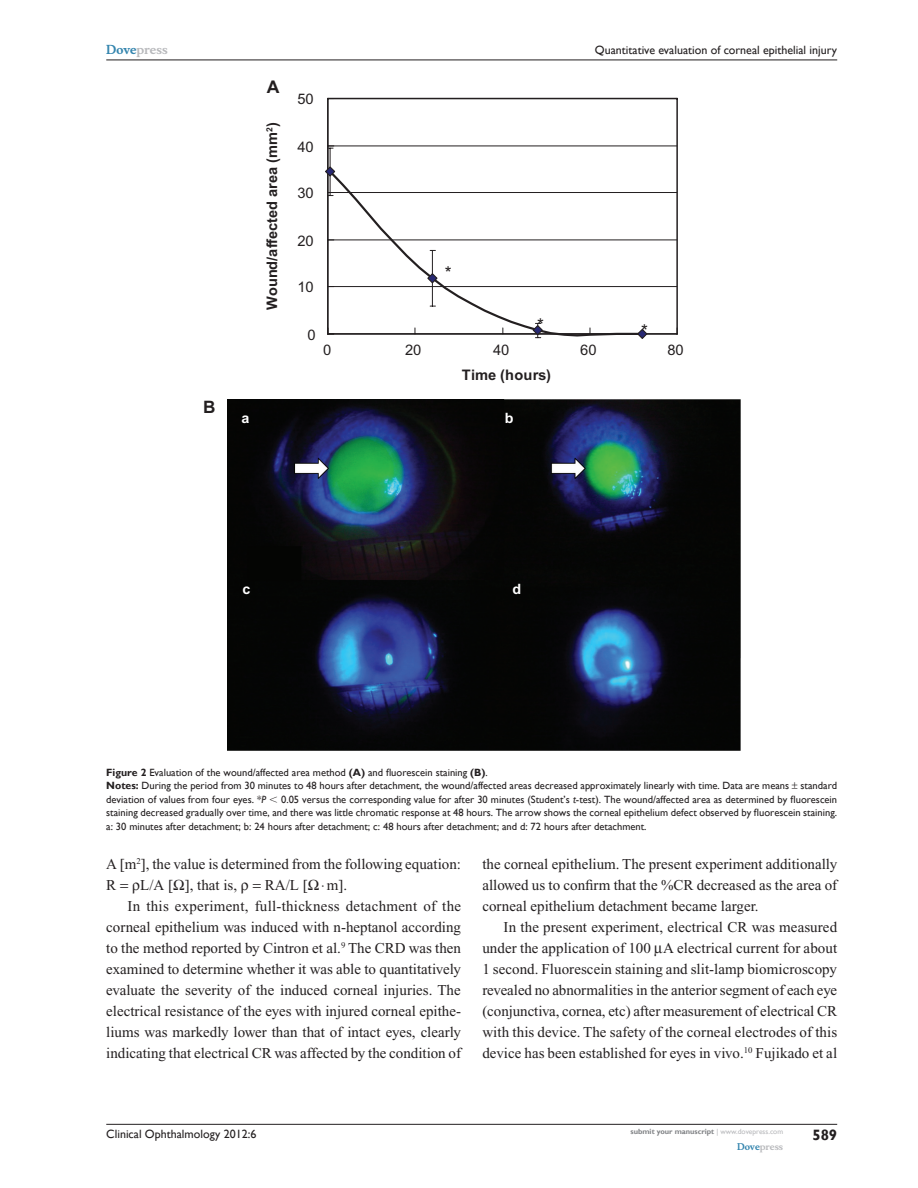
<style>
.page{position:relative;width:918px;height:1188px;background:#fff}
.page>*{position:absolute;margin:0;border:0;box-sizing:border-box;transform-origin:0 0}
.t1{font:17.4px "Arial";color:#231f20}
.t2{font:700 17.4px "Arial";color:#231f20}
.t3{font:700 17.1px "Arial";color:#231f20}
.t4{font:15px/21px "Times New Roman";color:#231f20;text-align:justify}
.t5{font:700 15px "Gill Sans";color:#231f20}
.t6{font:700 14.55px "Arial";color:#231f20}
.t7{font:14.55px "Arial";letter-spacing:-.015em;color:#231f20}
.t8{font:700 14.25px "Arial";color:#fff}
.t9{font:12px "Gill Sans";color:#231f20}
.t10{font:700 12px "Musee";color:#b8b9bc}
.t11{font:10.5px/13.5px "Gill Sans";color:#231f20}
.t12{font:700 9px "Musee";color:#b8b9bc}
.t13{font:700 7.5px "Gill Sans";color:#808285}
.s1{color:#3485ae}
.s2{font-weight:700}
.s3{font-style:italic}
.s4{font-family:"Mathematical Pi One"}
.s5{font-weight:400;color:#b8b9bc}
</style>
<div class="page">
<hr style="left:328px;top:146px;width:349px;height:1px;background:#231f20">
<hr style="left:328px;top:192px;width:349px;height:1px;background:#231f20">
<hr style="left:328px;top:240px;width:349px;height:1px;background:#231f20">
<hr style="left:328px;top:286px;width:349px;height:1px;background:#231f20">
<hr style="left:328px;top:98px;width:349px;height:1px;background:#231f20">
<hr style="left:676px;top:99px;width:2px;height:235px;background:#231f20">
<hr style="left:328px;top:333px;width:349px;height:2px;background:#231f20">
<hr style="left:327px;top:99px;width:2px;height:235px;background:#231f20">
<svg style="left:327px;top:176px;width:318px;height:161px"></svg>
<svg style="left:325px;top:146px;width:11px;height:50px"></svg>
<svg style="left:426px;top:250px;width:13px;height:57px"></svg>
<svg style="left:532px;top:323px;width:12px;height:15px"></svg>
<svg style="left:636px;top:328px;width:12px;height:11px"></svg>
<img style="left:228px;top:399px;width:512px;height:352px">
<hr style="left:106px;top:1124px;width:731px;height:1px;background:#231f20">
<hr style="left:106px;top:60px;width:731px;height:1px;background:#231f20">
<p class="t10" style="left:106px;top:43px;width:63px"><span class="s1">Dove</span>press</p>
<p class="t3" style="left:203px;top:396px;width:14px">B</p>
<p class="t2" style="left:267px;top:76px;width:14px">A</p>
<p class="t6" style="left:264px;top:310px;width:189px;rotate:-90deg">Wound/affected area (mm<sup>2</sup>)</p>
<p class="t9" style="left:595px;top:43px;width:244px">Quantitative evaluation of corneal epithelial injury</p>
<p class="t7" style="left:298px;top:91px;width:18px">50</p>
<p class="t7" style="left:298px;top:138px;width:18px">40</p>
<p class="t7" style="left:298px;top:185px;width:18px">30</p>
<p class="t7" style="left:298px;top:232px;width:18px">20</p>
<p class="t7" style="left:298px;top:279px;width:18px">10</p>
<p class="t1" style="left:445px;top:263px;width:8px">*</p>
<p class="t7" style="left:307px;top:326px;width:10px">0</p>
<p class="t1" style="left:537px;top:315px;width:8px">*</p>
<p class="t1" style="left:641px;top:321px;width:8px">*</p>
<p class="t7" style="left:323px;top:342px;width:10px">0</p>
<p class="t7" style="left:405px;top:342px;width:18px">20</p>
<p class="t7" style="left:493px;top:342px;width:18px">40</p>
<p class="t7" style="left:580px;top:342px;width:18px">60</p>
<p class="t7" style="left:667px;top:342px;width:18px">80</p>
<p class="t6" style="left:462px;top:367px;width:91px">Time (hours)</p>
<p class="t8" style="left:242px;top:410px;width:9px">a</p>
<p class="t8" style="left:505px;top:410px;width:10px">b</p>
<p class="t8" style="left:243px;top:580px;width:9px">c</p>
<p class="t8" style="left:512px;top:580px;width:10px">d</p>
<p class="t11" style="left:106px;top:766px;width:732px"><span class="s2">Figure 2</span> Evaluation of the wound/affected area method <span class="s2">(A)</span> and fluorescein staining <span class="s2">(B)</span>.<br><span class="s2">Notes:</span> During the period from 30 minutes to 48 hours after detachment, the wound/affected areas decreased approximately linearly with time. Data are means standard deviation of values from four eyes. *<span class="s3">P</span> <span class="s4">,</span> 0.05 versus the corresponding value for after 30 minutes (Student’s <span class="s3">t</span>-test). The wound/affected area as determined by fluorescein staining decreased gradually over time, and there was little chromatic response at 48 hours. The arrow shows the corneal epithelium defect observed by fluorescein staining. a: 30 minutes after detachment; b: 24 hours after detachment; c: 48 hours after detachment; and d: 72 hours after detachment.</p>
<p class="t4" style="left:106px;top:854px;width:356px">A [m<sup>2</sup>], the value is determined from the following equation:<br>R</p>
<p class="t4" style="left:140px;top:875px;width:98px">L/A [ ], that is,</p>
<p class="t4" style="left:265px;top:875px;width:84px">RA/L [ ⋅m].</p>
<p class="t4" style="left:128px;top:896px;width:335px">In this experiment, full-thickness detachment of the</p>
<p class="t4" style="left:106px;top:917px;width:356px">corneal epithelium was induced with n-heptanol according</p>
<p class="t4" style="left:106px;top:938px;width:356px">to the method reported by Cintron et al.<sup>9</sup> The CRD was then</p>
<p class="t4" style="left:106px;top:959px;width:356px">examined to determine whether it was able to quantitatively</p>
<p class="t4" style="left:106px;top:980px;width:356px">evaluate the severity of the induced corneal injuries. The</p>
<p class="t4" style="left:106px;top:1001px;width:356px">electrical resistance of the eyes with injured corneal epithe-</p>
<p class="t4" style="left:106px;top:1022px;width:356px">liums was markedly lower than that of intact eyes, clearly</p>
<p class="t4" style="left:106px;top:1043px;width:356px">indicating that electrical CR was affected by the condition of</p>
<p class="t4" style="left:482px;top:854px;width:356px">the corneal epithelium. The present experiment additionally allowed us to confirm that the %CR decreased as the area of corneal epithelium detachment became larger.</p>
<p class="t4" style="left:482px;top:917px;width:356px;text-indent:21px">In the present experiment, electrical CR was measured under the application of 100 A electrical current for about 1 second. Fluorescein staining and slit-lamp biomicroscopy revealed no abnormalities in the anterior segment of each eye (conjunctiva, cornea, etc) after measurement of electrical CR with this device. The safety of the corneal electrodes of this device has been established for eyes in vivo.<sup>10</sup> Fujikado et al</p>
<p class="t9" style="left:106px;top:1127px;width:152px">Clinical Ophthalmology 2012:6</p>
<p class="t13" style="left:631px;top:1127px;width:154px">submit your manuscript <span class="s5">| www.dovepress.com</span></p>
<p class="t12" style="left:737px;top:1141px;width:48px"><span class="s1">Dove</span>press</p>
<p class="t5" style="left:812px;top:1126px;width:26px">589</p>
</div>
